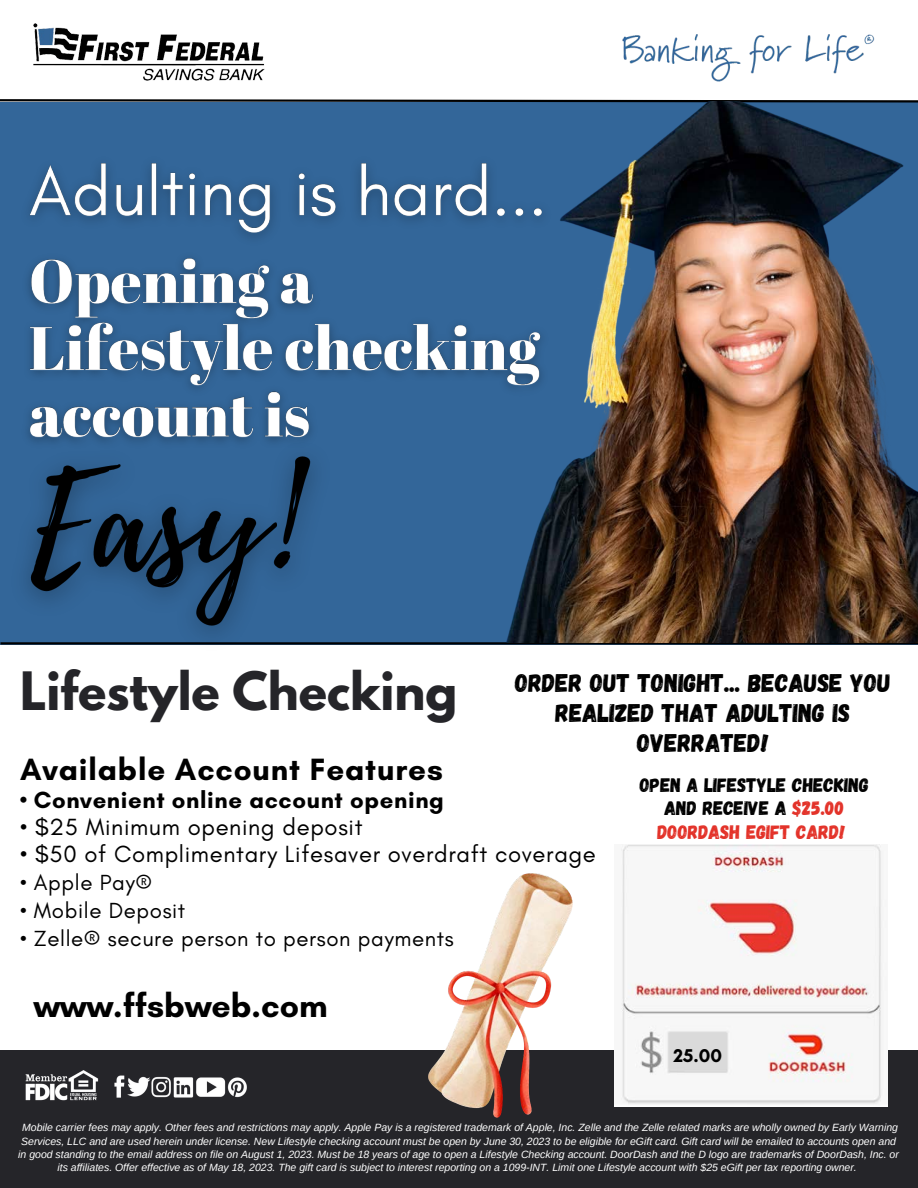
<style>
.page{position:relative;width:918px;height:1188px;background:#fff}
.page>*{position:absolute;margin:0;border:0;box-sizing:border-box;transform-origin:0 0}
.t1{font:700 46.8px "League Spartan";color:#252529}
.t2{font:700 33.75px "Glacial Indifference";color:#000}
.t3{font:700 31.35px "Glacial Indifference";letter-spacing:.025em;color:#000}
.t4{font:25.5px/30.3px "Gagalin";color:#000;text-align:center}
.t5{font:23.85px "Glacial Indifference";letter-spacing:.025em;color:#000}
.t6{font:700 23.85px "Glacial Indifference";letter-spacing:.025em;color:#000}
.t7{font:22.35px "Glacial Indifference";letter-spacing:.025em;color:#000}
.t8{font:19.5px/23.7px "Gagalin";color:#000;text-align:center}
.t9{font:700 18.9px "Glacial Indifference";color:#000}
.t10{font:italic 10.5px/13px "Arimo";color:#fff;text-align:center}
.s1{color:#e33229}
</style>
<div class="page">
<img style="left:34px;top:24px;width:230px;height:57px">
<img style="left:622px;top:34px;width:253px;height:47px">
<div style="left:0;top:103px;width:918px;height:542px;background:#369"></div>
<svg style="left:0;top:99px;width:918px;height:4px"></svg>
<hr style="left:0;top:642px;width:918px;height:3px;background:#000">
<div style="left:0;top:1050px;width:918px;height:138px;background:#252529"></div>
<img style="left:615px;top:844px;width:272px;height:262px">
<img style="left:428px;top:873px;width:144px;height:245px">
<img style="left:25px;top:1070px;width:74px;height:31px">
<img style="left:114px;top:1075px;width:133px;height:23px">
<img style="left:357px;top:101px;width:561px;height:542px">
<img style="left:29px;top:136px;width:554px;height:118px">
<img style="left:28px;top:226px;width:528px;height:246px">
<img style="left:0;top:385px;width:355px;height:260px">
<p class="t1" style="left:20px;top:668px;width:439px">Lifestyle Checking</p>
<p class="t4" style="left:515px;top:666px;width:377px">ORDER OUT TONIGHT... BECAUSE YOU<br>REALIZED THAT ADULTING IS<br>OVERRATED!</p>
<p class="t8" style="left:640px;top:772px;width:230px">OPEN A LIFESTYLE CHECKING<br>AND RECEIVE A <span class="s1">$25.00<br>DOORDASH EGIFT CARD!</span></p>
<p class="t3" style="left:20px;top:750px;width:424px">Available Account Features</p>
<p class="t6" style="left:20px;top:785px;width:425px">• Convenient online account opening</p>
<p class="t5" style="left:20px;top:812px;width:344px">• $25 Minimum opening deposit</p>
<p class="t5" style="left:20px;top:839px;width:577px">• $50 of Complimentary Lifesaver overdraft coverage</p>
<p class="t7" style="left:20px;top:869px;width:134px">• Apple Pay®</p>
<p class="t7" style="left:20px;top:897px;width:167px">• Mobile Deposit</p>
<p class="t7" style="left:20px;top:925px;width:435px">• Zelle® secure person to person payments</p>
<p class="t2" style="left:34px;top:985px;width:295px">www.ffsbweb.com</p>
<p class="t9" style="left:674px;top:1044px;width:50px">25.00</p>
<p class="t10" style="left:18px;top:1121px;width:882px">Mobile carrier fees may apply. Other fees and restrictions may apply. Apple Pay is a registered trademark of Apple, Inc. Zelle and the Zelle related marks are wholly owned by Early Warning Services, LLC and are used herein under license. New Lifestyle checking account must be open by June 30, 2023 to be eligible for eGift card. Gift card will be emailed to accounts open and in good standing to the email address on file on August 1, 2023. Must be 18 years of age to open a Lifestyle Checking account. DoorDash and the D logo are trademarks of DoorDash, Inc. or its affiliates. Offer effective as of May 18, 2023. The gift card is subject to interest reporting on a 1099-INT. Limit one Lifestyle account with $25 eGift per tax reporting owner.</p>
</div>
